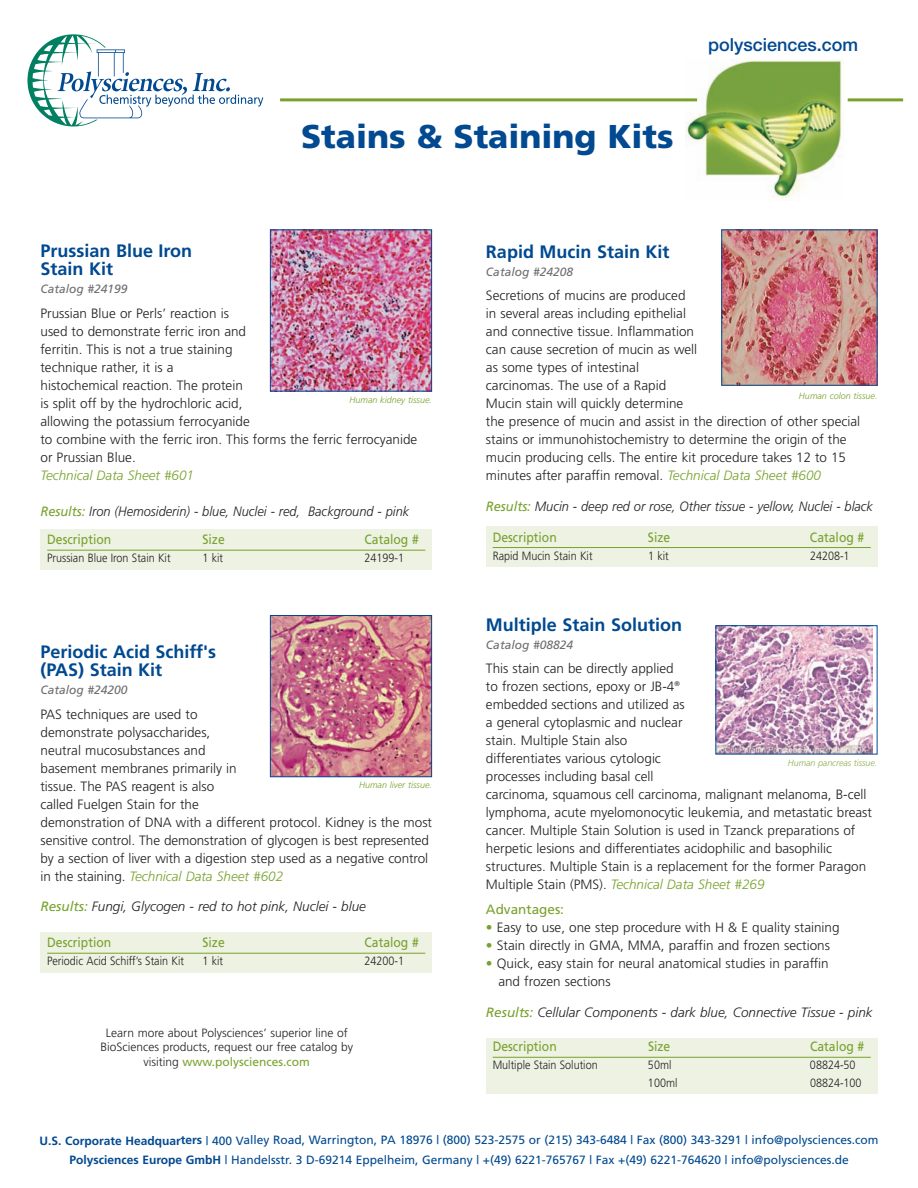
<style>
.page{position:relative;width:918px;height:1188px;background:#fff}
.page>*{position:absolute;margin:0;border:0;box-sizing:border-box;transform-origin:0 0}
.t1{font:900 33px "Frutiger";color:#014990}
.t2{font:700 18px/18px "Frutiger";color:#014990}
.t3{font:500 18px "Helvetica Neue";color:#014990}
.t4{font:300 13.5px/18px "Frutiger";color:#231f20}
.t5{font:italic 300 13.5px "Frutiger";color:#231f20;scale:.95 1}
.t6{font:italic 300 13.5px "Frutiger";color:#231f20}
.t7{font:13.5px "Frutiger";color:#78a22d;scale:.9 1}
.t8{font:italic 300 13.5px "Frutiger";color:#78a22d}
.t9{font:13.5px "Frutiger";color:#78a22d}
.t10{font:12px/19.5px "Frutiger";color:#014990;text-align:center}
.t11{font:300 12px "Frutiger";color:#231f20;scale:.9 1}
.t12{font:300 12px/14.4px "Frutiger";color:#231f20;text-align:center}
.t13{font:italic 12px "Frutiger";color:#6c6d70}
.t14{font:italic 300 9px "Frutiger";color:#78a22d}
.t15{font:italic 300 9px "Frutiger";letter-spacing:-.005em;color:#8fb051}
.s1{font-weight:400;color:#78a22d}
.s2{font-style:italic;color:#78a22d}
.s3{color:#78a22d}
.s4{font-weight:700}
</style>
<div class="page">
<img style="left:717px;top:627px;width:156px;height:125px">
<div style="left:715px;top:625px;width:162px;height:129px;border:1px solid #014990"></div>
<img style="left:272px;top:617px;width:158px;height:158px">
<div style="left:270px;top:615px;width:162px;height:162px;border:1px solid #014990"></div>
<img style="left:723px;top:232px;width:152px;height:152px">
<div style="left:721px;top:230px;width:156px;height:156px;border:1px solid #014990"></div>
<img style="left:272px;top:232px;width:158px;height:158px">
<div style="left:270px;top:230px;width:162px;height:162px;border:1px solid #014990"></div>
<div style="left:486px;top:527px;width:391px;height:40px;background:#edf2e3"></div>
<hr style="left:493px;top:547px;width:378px;height:1px;background:#78a22d">
<div style="left:40px;top:932px;width:392px;height:41px;background:#edf2e3"></div>
<hr style="left:47px;top:953px;width:378px;height:1px;background:#78a22d">
<div style="left:40px;top:529px;width:392px;height:41px;background:#edf2e3"></div>
<hr style="left:47px;top:550px;width:378px;height:1px;background:#78a22d">
<div style="left:486px;top:1038px;width:391px;height:56px;background:#edf2e3"></div>
<hr style="left:493px;top:1057px;width:378px;height:1px;background:#78a22d">
<img style="left:685px;top:60px;width:157px;height:139px">
<svg style="left:27px;top:34px;width:236px;height:92px"></svg>
<hr style="left:280px;top:98px;width:417px;height:3px;background:#78a22d">
<hr style="left:848px;top:98px;width:55px;height:3px;background:#78a22d">
<h1 class="t1" style="left:301px;top:123px;width:374px">Stains &amp; Staining Kits</h1>
<h2 class="t3" style="left:708px;top:38px;width:152px">polysciences.com</h2>
<h2 class="t2" style="left:40px;top:244px;width:153px">Prussian Blue Iron<br>Stain Kit</h2>
<p class="t13" style="left:40px;top:284px;width:89px">Catalog #24199</p>
<p class="t4" style="left:40px;top:306px;width:378px">Prussian Blue or Perls’ reaction is<br>used to demonstrate ferric iron and<br>ferritin. This is not a true staining<br>technique rather, it is a<br>histochemical reaction. The protein<br>is split off by the hydrochloric acid,<br>allowing the potassium ferrocyanide<br>to combine with the ferric iron. This forms the ferric ferrocyanide or Prussian Blue.</p>
<p class="t8" style="left:40px;top:470px;width:155px">Technical Data Sheet #601</p>
<p class="t5" style="left:40px;top:506px;width:390px"><span class="s1">Results:</span> Iron (Hemosiderin) - blue, Nuclei - red, Background - pink</p>
<p class="t14" style="left:349px;top:396px;width:84px">Human kidney tissue.</p>
<p class="t7" style="left:47px;top:534px;width:73px">Description</p>
<p class="t7" style="left:202px;top:534px;width:26px">Size</p>
<p class="t7" style="left:364px;top:534px;width:62px">Catalog #</p>
<p class="t11" style="left:47px;top:553px;width:139px">Prussian Blue Iron Stain Kit</p>
<p class="t11" style="left:203px;top:553px;width:25px">1 kit</p>
<p class="t11" style="left:365px;top:553px;width:46px">24199-1</p>
<h2 class="t2" style="left:40px;top:644px;width:177px">Periodic Acid Schiff's (PAS) Stain Kit</h2>
<p class="t13" style="left:40px;top:685px;width:89px">Catalog #24200</p>
<p class="t4" style="left:40px;top:706px;width:393px">PAS techniques are used to<br>demonstrate polysaccharides,<br>neutral mucosubstances and<br>basement membranes primarily in<br>tissue. The PAS reagent is also<br>called Fuelgen Stain for the<br>demonstration of DNA with a different protocol. Kidney is the most sensitive control. The demonstration of glycogen is best represented by a section of liver with a digestion step used as a negative control in the staining. <span class="s2">Technical Data Sheet #602</span></p>
<p class="t6" style="left:40px;top:901px;width:327px"><span class="s1">Results:</span> Fungi, Glycogen - red to hot pink, Nuclei - blue</p>
<p class="t14" style="left:359px;top:781px;width:75px">Human liver tissue.</p>
<p class="t7" style="left:47px;top:937px;width:73px">Description</p>
<p class="t7" style="left:203px;top:937px;width:26px">Size</p>
<p class="t7" style="left:365px;top:937px;width:62px">Catalog #</p>
<p class="t11" style="left:47px;top:956px;width:154px">Periodic Acid Schiff’s Stain Kit</p>
<p class="t11" style="left:203px;top:956px;width:25px">1 kit</p>
<p class="t11" style="left:365px;top:956px;width:46px">24200-1</p>
<p class="t12" style="left:100px;top:1027px;width:254px">Learn more about Polysciences’ superior line of<br>BioSciences products, request our free catalog by visiting <span class="s1">www.polysciences.com</span></p>
<h2 class="t2" style="left:486px;top:244px;width:185px">Rapid Mucin Stain Kit</h2>
<p class="t13" style="left:486px;top:267px;width:89px">Catalog #24208</p>
<p class="t4" style="left:486px;top:288px;width:376px">Secretions of mucins are produced<br>in several areas including epithelial<br>and connective tissue. Inflammation<br>can cause secretion of mucin as well<br>as some types of intestinal<br>carcinomas. The use of a Rapid<br>Mucin stain will quickly determine<br>the presence of mucin and assist in the direction of other special stains or immunohistochemistry to determine the origin of the mucin producing cells. The entire kit procedure takes 12 to 15 minutes after paraffin removal. <span class="s2">Technical Data Sheet #600</span></p>
<p class="t5" style="left:486px;top:501px;width:409px"><span class="s1">Results:</span> Mucin - deep red or rose, Other tissue - yellow, Nuclei - black</p>
<p class="t14" style="left:799px;top:393px;width:80px">Human colon tissue.</p>
<p class="t7" style="left:493px;top:531px;width:73px">Description</p>
<p class="t7" style="left:648px;top:531px;width:26px">Size</p>
<p class="t7" style="left:810px;top:531px;width:62px">Catalog #</p>
<p class="t11" style="left:493px;top:551px;width:113px">Rapid Mucin Stain Kit</p>
<p class="t11" style="left:648px;top:551px;width:25px">1 kit</p>
<p class="t11" style="left:810px;top:551px;width:46px">24208-1</p>
<h2 class="t2" style="left:486px;top:617px;width:198px">Multiple Stain Solution</h2>
<p class="t13" style="left:486px;top:640px;width:89px">Catalog #08824</p>
<p class="t4" style="left:486px;top:661px;width:388px">This stain can be directly applied<br>to frozen sections, epoxy or JB-4<sup>®<br></sup>embedded sections and utilized as<br>a general cytoplasmic and nuclear<br>stain. Multiple Stain also<br>differentiates various cytologic<br>processes including basal cell<br>carcinoma, squamous cell carcinoma, malignant melanoma, B-cell lymphoma, acute myelomonocytic leukemia, and metastatic breast cancer. Multiple Stain Solution is used in Tzanck preparations of herpetic lesions and differentiates acidophilic and basophilic structures. Multiple Stain is a replacement for the former Paragon Multiple Stain (PMS). <span class="s2">Technical Data Sheet #269</span></p>
<p class="t9" style="left:486px;top:904px;width:80px">Advantages:</p>
<p class="t4" style="left:486px;top:919px;width:355px"><span class="s3">•</span> Easy to use, one step procedure with H &amp; E quality staining</p>
<p class="t4" style="left:486px;top:937px;width:345px"><span class="s3">•</span> Stain directly in GMA, MMA, paraffin and frozen sections</p>
<p class="t4" style="left:498px;top:955px;width:332px;text-indent:-12px"><span class="s3">•</span> Quick, easy stain for neural anatomical studies in paraffin and frozen sections</p>
<p class="t6" style="left:486px;top:1007px;width:388px"><span class="s1">Results:</span> Cellular Components - dark blue, Connective Tissue - pink</p>
<p class="t15" style="left:788px;top:759px;width:91px">Human pancreas tissue.</p>
<p class="t7" style="left:493px;top:1041px;width:73px">Description</p>
<p class="t7" style="left:648px;top:1041px;width:26px">Size</p>
<p class="t7" style="left:810px;top:1041px;width:62px">Catalog #</p>
<p class="t11" style="left:493px;top:1060px;width:118px">Multiple Stain Solution</p>
<p class="t11" style="left:648px;top:1060px;width:28px">50ml</p>
<p class="t11" style="left:810px;top:1060px;width:52px">08824-50</p>
<p class="t11" style="left:648px;top:1078px;width:34px">100ml</p>
<p class="t11" style="left:810px;top:1078px;width:59px">08824-100</p>
<p class="t10" style="left:40px;top:1132px;width:840px"><span class="s4">U.S. Corporate Headquarters</span> | 400 Valley Road, Warrington, PA 18976 | (800) 523-2575 or (215) 343-6484 | Fax (800) 343-3291 | info@polysciences.com<br><span class="s4">Polysciences Europe GmbH</span> | Handelsstr. 3 D-69214 Eppelheim, Germany | +(49) 6221-765767 | Fax +(49) 6221-764620 | info@polysciences.de</p>
</div>
